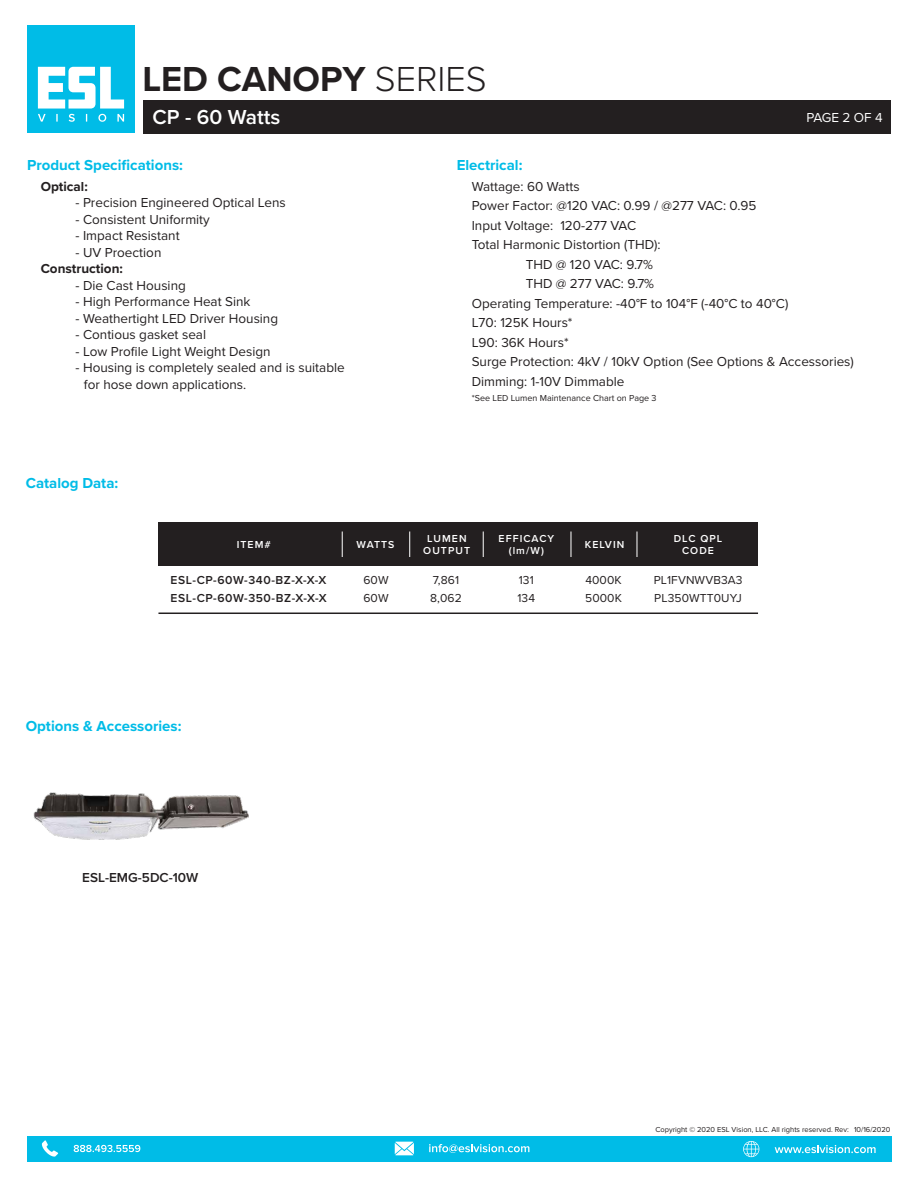
<style>
.page{position:relative;width:918px;height:1188px;background:#fff}
.page>*{position:absolute;margin:0;border:0;box-sizing:border-box;transform-origin:0 0}
.t1{font:700 36px "Proxima Nova";color:#231f20}
.t2{font:600 21px "Proxima Nova";color:#fff}
.t3{font:700 15px "Proxima Nova";color:#00bce7}
.t4{font:13.5px/16.5px "Proxima Nova";color:#231f20}
.t5{font:700 13.5px "Proxima Nova";color:#231f20}
.t6{font:600 13.5px "Proxima Nova";color:#231f20}
.t7{font:13.5px "Proxima Nova";letter-spacing:-.02em;color:#fff}
.t8{font:12px/18px "Proxima Nova";letter-spacing:.01em;color:#231f20}
.t9{font:600 12px/18px "Proxima Nova";letter-spacing:.05em;color:#231f20}
.t10{font:600 10.5px/12px "Proxima Nova";letter-spacing:.1em;color:#fff;text-align:center}
.t11{font:9px "Proxima Nova";color:#231f20}
.t12{font:7.5px "Proxima Nova";color:#231f20}
.s1{font-weight:300}
</style>
<div class="page">
<div style="left:27px;top:26px;width:108px;height:108px;background:#00bce7"></div>
<svg style="left:38px;top:67px;width:86px;height:55px"></svg>
<div style="left:143px;top:100px;width:748px;height:34px;background:#231f20"></div>
<div style="left:27px;top:1136px;width:864px;height:25px;background:#00bce7"></div>
<svg style="left:42px;top:1140px;width:16px;height:17px"></svg>
<svg style="left:74px;top:1145px;width:66px;height:7px"></svg>
<svg style="left:395px;top:1142px;width:19px;height:13px"></svg>
<svg style="left:429px;top:1144px;width:100px;height:9px"></svg>
<svg style="left:743px;top:1141px;width:16px;height:16px"></svg>
<svg style="left:775px;top:1145px;width:101px;height:8px"></svg>
<div style="left:158px;top:523px;width:600px;height:43px;background:#231f20"></div>
<svg style="left:409px;top:532px;width:1px;height:25px"></svg>
<svg style="left:342px;top:532px;width:1px;height:25px"></svg>
<svg style="left:571px;top:532px;width:1px;height:25px"></svg>
<svg style="left:483px;top:532px;width:1px;height:25px"></svg>
<hr style="left:158px;top:613px;width:600px;height:1px;background:#231f20">
<svg style="left:637px;top:532px;width:1px;height:25px"></svg>
<img style="left:33px;top:792px;width:215px;height:47px">
<h1 class="t1" style="left:142px;top:53px;width:346px">LED CANOPY <span class="s1">SERIES</span></h1>
<h2 class="t2" style="left:153px;top:101px;width:129px">CP - 60 Watts</h2>
<p class="t7" style="left:806px;top:108px;width:78px">PAGE 2 OF 4</p>
<p class="t3" style="left:27px;top:154px;width:158px">Product Specifications:</p>
<p class="t3" style="left:457px;top:154px;width:67px">Electrical:</p>
<p class="t5" style="left:41px;top:176px;width:49px">Optical:</p>
<p class="t4" style="left:76px;top:194px;width:212px">- Precision Engineered Optical Lens</p>
<p class="t4" style="left:76px;top:210px;width:136px">- Consistent Uniformity</p>
<p class="t4" style="left:76px;top:227px;width:106px">- Impact Resistant</p>
<p class="t4" style="left:76px;top:243px;width:87px">- UV Proection</p>
<p class="t5" style="left:41px;top:259px;width:84px">Construction:</p>
<p class="t4" style="left:76px;top:276px;width:112px">- Die Cast Housing</p>
<p class="t4" style="left:76px;top:293px;width:177px">- High Performance Heat Sink</p>
<p class="t4" style="left:76px;top:309px;width:204px">- Weathertight LED Driver Housing</p>
<p class="t4" style="left:76px;top:326px;width:132px">- Contious gasket seal</p>
<p class="t4" style="left:76px;top:342px;width:197px">- Low Profile Light Weight Design</p>
<p class="t4" style="left:84px;top:359px;width:262px;text-indent:-8px">- Housing is completely sealed and is suitable for hose down applications.</p>
<p class="t4" style="left:472px;top:177px;width:109px">Wattage: 60 Watts</p>
<p class="t4" style="left:472px;top:197px;width:286px">Power Factor: @120 VAC: 0.99 / @277 VAC: 0.95</p>
<p class="t4" style="left:472px;top:216px;width:166px">Input Voltage: 120-277 VAC</p>
<p class="t4" style="left:472px;top:236px;width:191px">Total Harmonic Distortion (THD):</p>
<p class="t4" style="left:526px;top:255px;width:129px">THD @ 120 VAC: 9.7%</p>
<p class="t4" style="left:526px;top:275px;width:130px">THD @ 277 VAC: 9.7%</p>
<p class="t4" style="left:472px;top:294px;width:318px">Operating Temperature: -40°F to 104°F (-40°C to 40°C)</p>
<p class="t4" style="left:472px;top:314px;width:102px">L70: 125K Hours*</p>
<p class="t4" style="left:472px;top:333px;width:98px">L90: 36K Hours*</p>
<p class="t4" style="left:472px;top:353px;width:384px">Surge Protection: 4kV / 10kV Option (See Options &amp; Accessories)</p>
<p class="t4" style="left:472px;top:372px;width:154px">Dimming: 1-10V Dimmable</p>
<p class="t11" style="left:472px;top:391px;width:186px">*See LED Lumen Maintenance Chart on Page 3</p>
<p class="t3" style="left:26px;top:472px;width:94px">Catalog Data:</p>
<p class="t10" style="left:237px;top:539px;width:36px">ITEM#</p>
<p class="t9" style="left:171px;top:571px;width:158px">ESL-CP-60W-340-BZ-X-X-X<br>ESL-CP-60W-350-BZ-X-X-X</p>
<p class="t10" style="left:357px;top:539px;width:39px">WATTS</p>
<p class="t8" style="left:363px;top:571px;width:27px">60W<br>60W</p>
<p class="t10" style="left:423px;top:533px;width:48px">LUMEN<br>OUTPUT</p>
<p class="t8" style="left:430px;top:571px;width:33px">7,861<br>8,062</p>
<p class="t10" style="left:499px;top:533px;width:57px">EFFICACY (lm/W)</p>
<p class="t8" style="left:517px;top:571px;width:19px">131<br>134</p>
<p class="t10" style="left:585px;top:539px;width:41px">KELVIN</p>
<p class="t8" style="left:585px;top:571px;width:38px">4000K<br>5000K</p>
<p class="t10" style="left:674px;top:533px;width:50px">DLC QPL<br>CODE</p>
<p class="t8" style="left:654px;top:571px;width:90px">PL1FVNWVB3A3<br>PL350WTT0UYJ</p>
<p class="t3" style="left:26px;top:714px;width:157px">Options &amp; Accessories:</p>
<p class="t6" style="left:82px;top:867px;width:118px">ESL-EMG-5DC-10W</p>
<p class="t12" style="left:655px;top:1123px;width:237px">Copyright © 2020 ESL Vision, LLC. All rights reserved. Rev: 10/16/2020</p>
</div>
